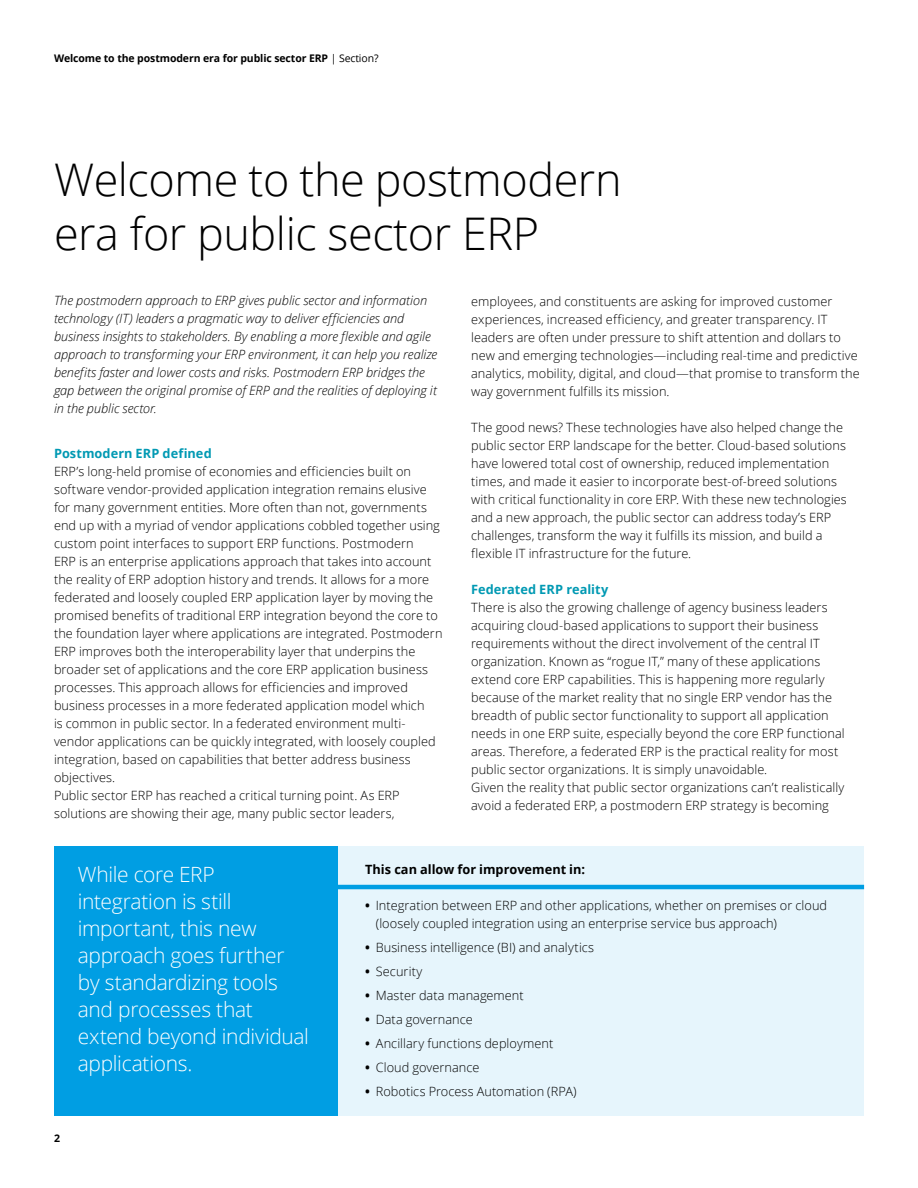
<style>
.page{position:relative;width:918px;height:1188px;background:#fff}
.page>*{position:absolute;margin:0;border:0;box-sizing:border-box;transform-origin:0 0}
.Story_heading_light{font:300 45px/54px "Open Sans";letter-spacing:-.01em;color:#000}
.Quote_pullout_small{font:300 21px/27px "Open Sans";letter-spacing:-.015em;color:#fff}
.Body_copy__8_5_12pt{font:300 12.75px/18px "Open Sans";letter-spacing:.005em;color:#000}
.Body_copy__8_5_12pt-2{font:italic 300 12.75px/18px "Open Sans";color:#000}
.Subhead_A__8_5_12pt{font:700 12.75px "Open Sans";letter-spacing:.005em;color:#0099b3}
.Subhead_B__8_5_12pt{font:700 12.75px "Open Sans";color:#000}
.Brochure_title___Lef{font:700 10.5px "Open Sans";letter-spacing:-.01em;color:#000}
.s1{font-weight:400}
.s2{font-weight:700}
</style>
<div class="page">
<div style="left:338px;top:846px;width:526px;height:270px;background:#e6f5fc"></div>
<div style="left:54px;top:846px;width:284px;height:270px;background:#009ee3"></div>
<hr style="left:331px;top:885px;width:533px;height:4px;background:#009ee3">
<p class="Brochure_title___Lef" style="left:54px;top:51px;width:326px">Welcome to the postmodern era for public sector ERP <span class="s1">| Section?</span></p>
<p class="Story_heading_light" style="left:54px;top:152px;width:569px">Welcome to the postmodern era for public sector ERP</p>
<p class="Body_copy__8_5_12pt" style="left:471px;top:292px;width:390px">employees, and constituents are asking for improved customer experiences, increased efficiency, and greater transparency. IT leaders are often under pressure to shift attention and dollars to new and emerging technologies—including real-time and predictive analytics, mobility, digital, and cloud—that promise to transform the way government fulfills its mission.</p>
<p class="Body_copy__8_5_12pt" style="left:471px;top:418px;width:377px">The good news? These technologies have also helped change the public sector ERP landscape for the better. Cloud-based solutions have lowered total cost of ownership, reduced implementation times, and made it easier to incorporate best-of-breed solutions with critical functionality in core ERP. With these new technologies and a new approach, the public sector can address today’s ERP challenges, transform the way it fulfills its mission, and build a flexible IT infrastructure for the future.</p>
<p class="Subhead_A__8_5_12pt" style="left:471px;top:580px;width:139px">Federated ERP reality</p>
<p class="Body_copy__8_5_12pt" style="left:471px;top:598px;width:375px">There is also the growing challenge of agency business leaders acquiring cloud-based applications to support their business requirements without the direct involvement of the central IT organization. Known as “rogue IT,” many of these applications extend core ERP capabilities. This is happening more regularly because of the market reality that no single ERP vendor has the breadth of public sector functionality to support all application needs in one ERP suite, especially beyond the core ERP functional areas. Therefore, a federated ERP is the practical reality for most public sector organizations. It is simply unavoidable.</p>
<p class="Body_copy__8_5_12pt" style="left:471px;top:778px;width:375px">Given the reality that public sector organizations can’t realistically avoid a federated ERP, a postmodern ERP strategy is becoming</p>
<p class="Body_copy__8_5_12pt-2" style="left:54px;top:291px;width:385px">The postmodern approach to ERP gives public sector and information technology (IT) leaders a pragmatic way to deliver efficiencies and business insights to stakeholders. By enabling a more flexible and agile approach to transforming your ERP environment, it can help you realize benefits faster and lower costs and risks. Postmodern ERP bridges the gap between the original promise of ERP and the realities of deploying it in the public sector.</p>
<p class="Subhead_A__8_5_12pt" style="left:54px;top:445px;width:159px">Postmodern ERP defined</p>
<p class="Body_copy__8_5_12pt" style="left:54px;top:462px;width:390px">ERP’s long-held promise of economies and efficiencies built on software vendor-provided application integration remains elusive for many government entities. More often than not, governments end up with a myriad of vendor applications cobbled together using custom point interfaces to support ERP functions. Postmodern<br>ERP is an enterprise applications approach that takes into account the reality of ERP adoption history and trends. It allows for a more federated and loosely coupled ERP application layer by moving the promised benefits of traditional ERP integration beyond the core to the foundation layer where applications are integrated. Postmodern ERP improves both the interoperability layer that underpins the broader set of applications and the core ERP application business processes. This approach allows for efficiencies and improved business processes in a more federated application model which<br>is common in public sector. In a federated environment multi&shy;vendor applications can be quickly integrated, with loosely coupled integration, based on capabilities that better address business objectives.</p>
<p class="Body_copy__8_5_12pt" style="left:54px;top:786px;width:347px">Public sector ERP has reached a critical turning point. As ERP solutions are showing their age, many public sector leaders,</p>
<p class="Quote_pullout_small" style="left:78px;top:860px;width:233px">While core ERP integration is still important, this new approach goes further by standardizing tools and processes that extend beyond individual applications.</p>
<p class="Brochure_title___Lef" style="left:54px;top:1131px;width:7px">2</p>
<p class="Subhead_B__8_5_12pt" style="left:365px;top:861px;width:222px">This can allow for improvement in:</p>
<p class="Body_copy__8_5_12pt" style="left:376px;top:896px;width:453px;text-indent:-11px"><span class="s2">•</span> Integration between ERP and other applications, whether on premises or cloud (loosely coupled integration using an enterprise service bus approach)</p>
<p class="Body_copy__8_5_12pt" style="left:365px;top:938px;width:231px"><span class="s2">•</span> Business intelligence (BI) and analytics</p>
<p class="Body_copy__8_5_12pt" style="left:365px;top:962px;width:59px"><span class="s2">•</span> Security</p>
<p class="Body_copy__8_5_12pt" style="left:365px;top:986px;width:160px"><span class="s2">•</span> Master data management</p>
<p class="Body_copy__8_5_12pt" style="left:365px;top:1010px;width:109px"><span class="s2">•</span> Data governance</p>
<p class="Body_copy__8_5_12pt" style="left:365px;top:1034px;width:190px"><span class="s2">•</span> Ancillary functions deployment</p>
<p class="Body_copy__8_5_12pt" style="left:365px;top:1058px;width:116px"><span class="s2">•</span> Cloud governance</p>
<p class="Body_copy__8_5_12pt" style="left:365px;top:1082px;width:213px"><span class="s2">•</span> Robotics Process Automation (RPA)</p>
</div>
